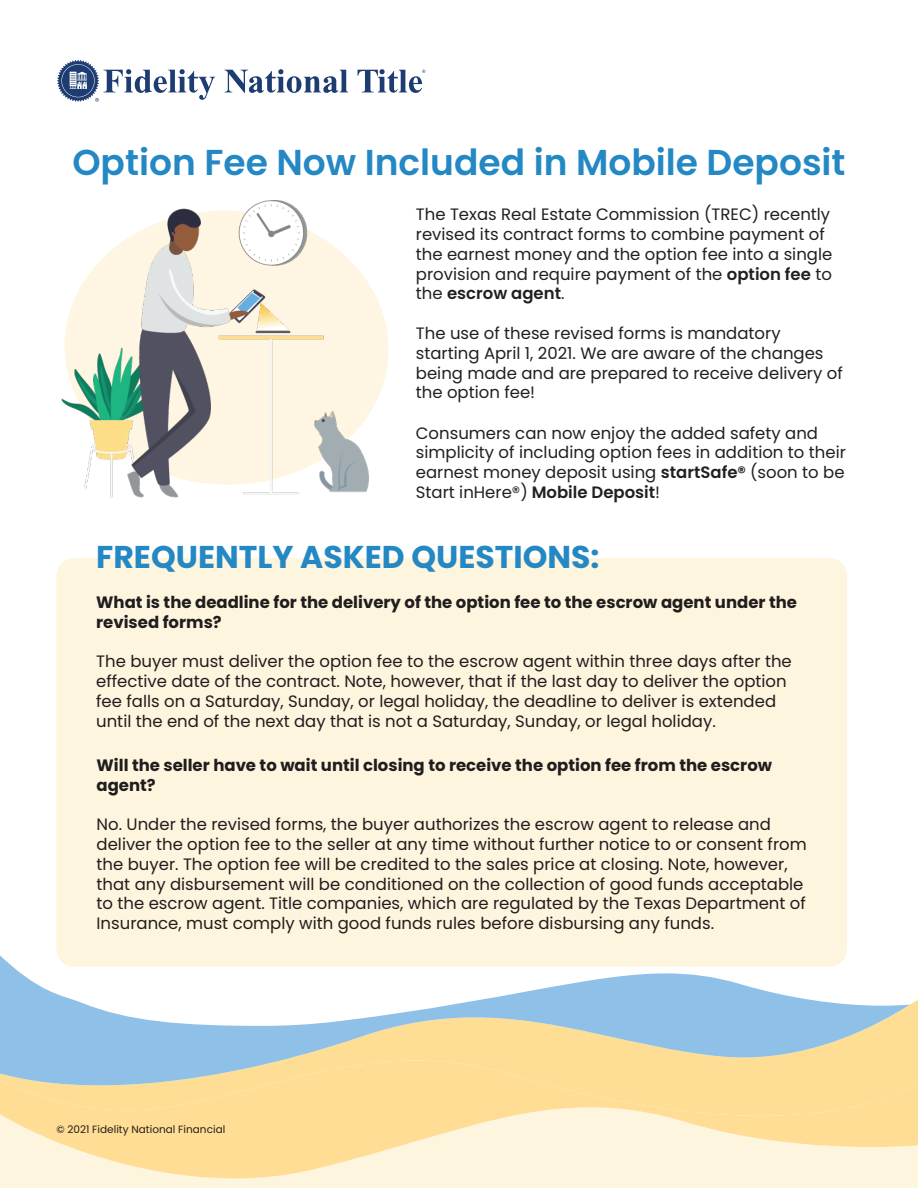
<style>
.page{position:relative;width:918px;height:1188px;background:#fff}
.page>*{position:absolute;margin:0;border:0;box-sizing:border-box;transform-origin:0 0}
.t1{font:600 36px "Poppins";color:#2388c4}
.t2{font:700 31.5px "Poppins";color:#2388c4}
.t3{font:16.5px/19.8px "Poppins";color:#211d1e}
.t4{font:16.5px/19.8px "Poppins";color:#231f20}
.t5{font:700 16.5px/19.8px "Poppins";color:#211d1e}
.t6{font:10.5px "Poppins";color:#231f20}
.s1{font-weight:600}
</style>
<div class="page">
<div style="left:0;top:1178px;width:918px;height:10px;background:#fdf5dd"></div>
<svg style="left:0;top:1116px;width:918px;height:62px;background:#fdeabc"></svg>
<div style="left:0;top:1000px;width:918px;height:116px;background:#ffdd94"></div>
<svg style="left:0;top:954px;width:910px;height:131px"></svg>
<svg style="left:224px;top:69px;width:124px;height:24px"></svg>
<svg style="left:358px;top:69px;width:67px;height:24px"></svg>
<svg style="left:57px;top:60px;width:158px;height:42px"></svg>
<div style="left:56px;top:558px;width:791px;height:409px;background:#fdf5dd;border-radius:18px"></div>
<img style="left:59px;top:200px;width:330px;height:366px">
<h1 class="t1" style="left:72px;top:141px;width:775px">Option Fee Now Included in Mobile Deposit</h1>
<p class="t4" style="left:416px;top:205px;width:418px">The Texas Real Estate Commission (TREC) recently revised its contract forms to combine payment of the earnest money and the option fee into a single provision and require payment of the <span class="s1">option fee</span> to the <span class="s1">escrow agent</span>.</p>
<p class="t4" style="left:416px;top:323px;width:428px">The use of these revised forms is mandatory starting April 1, 2021. We are aware of the changes being made and are prepared to receive delivery of the option fee!</p>
<p class="t4" style="left:416px;top:423px;width:432px">Consumers can now enjoy the added safety and simplicity of including option fees in addition to their earnest money deposit using <span class="s1">startSafe®</span> (soon to be Start inHere®) <span class="s1">Mobile Deposit</span>!</p>
<h2 class="t2" style="left:96px;top:539px;width:505px">FREQUENTLY ASKED QUESTIONS:</h2>
<p class="t5" style="left:96px;top:592px;width:702px">What is the deadline for the delivery of the option fee to the escrow agent under the revised forms?</p>
<p class="t3" style="left:96px;top:652px;width:697px">The buyer must deliver the option fee to the escrow agent within three days after the effective date of the contract. Note, however, that if the last day to deliver the option fee falls on a Saturday, Sunday, or legal holiday, the deadline to deliver is extended until the end of the next day that is not a Saturday, Sunday, or legal holiday.</p>
<p class="t5" style="left:97px;top:755px;width:677px">Will the seller have to wait until closing to receive the option fee from the escrow agent?</p>
<p class="t3" style="left:97px;top:815px;width:712px">No. Under the revised forms, the buyer authorizes the escrow agent to release and deliver the option fee to the seller at any time without further notice to or consent from the buyer. The option fee will be credited to the sales price at closing. Note, however, that any disbursement will be conditioned on the collection of good funds acceptable to the escrow agent. Title companies, which are regulated by the Texas Department of Insurance, must comply with good funds rules before disbursing any funds.</p>
<p class="t6" style="left:56px;top:1124px;width:170px">© 2021 Fidelity National Financial</p>
</div>
